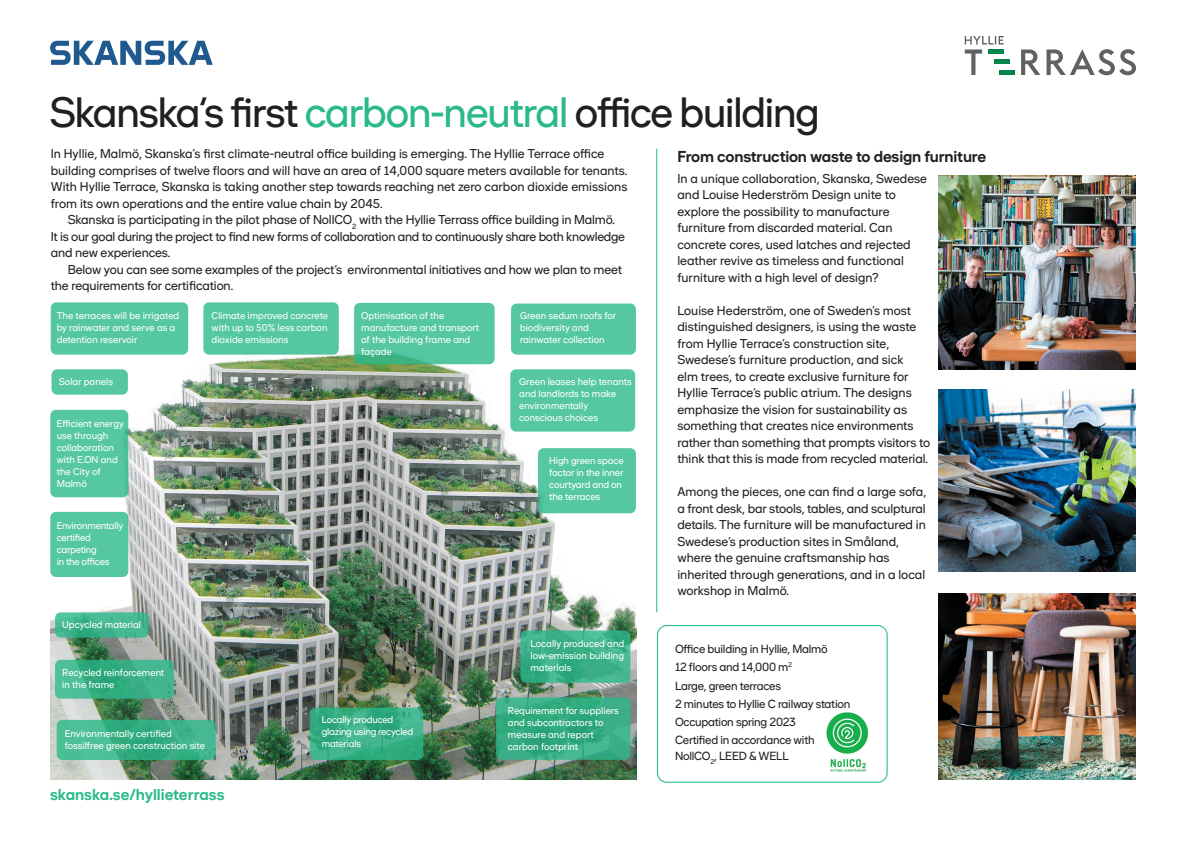
<style>
.page{position:relative;width:1191px;height:842px;background:#fff}
.page>*{position:absolute;margin:0;border:0;box-sizing:border-box;transform-origin:0 0}
.t1{font:43px "Shape Sans Display";letter-spacing:-.01em;color:#231f20}
.t2{font:700 16px "Shape Sans";letter-spacing:-.01em;color:#231f20}
.t3{font:700 16px "Shape Sans";color:#2bb98c}
.t4{font:13px/16.5px "Shape Sans";color:#231f20}
.t5{font:12px/18.2px "Shape Sans";letter-spacing:-.02em;color:#231f20}
.t6{font:10px/12px "Shape Sans";color:#fff}
.t7{font:10px/12px "Shape Sans";letter-spacing:-.02em;color:#fff}
.s1{color:#2bb98c}
</style>
<div class="page">
<img style="left:826px;top:712px;width:43px;height:60px">
<div style="left:657px;top:625px;width:230px;height:158px;border:1px solid #2bb98c;border-radius:9px"></div>
<img style="left:50px;top:308px;width:586px;height:472px">
<div style="left:510px;top:369px;width:125px;height:63px;background:#55c7a3;border-radius:6px"></div>
<svg style="left:55px;top:660px;width:119px;height:39px;background:#3cb28a"></svg>
<svg style="left:310px;top:708px;width:113px;height:52px;background:#36ae84"></svg>
<svg style="left:57px;top:720px;width:159px;height:40px;background:#3db38b"></svg>
<svg style="left:520px;top:630px;width:110px;height:53px;background:#3cb088"></svg>
<svg style="left:55px;top:612px;width:94px;height:26px;background:#45b691"></svg>
<svg style="left:496px;top:697px;width:134px;height:63px;background:#35ab82"></svg>
<div style="left:50px;top:512px;width:78px;height:65px;background:#55c7a3;border-radius:6px"></div>
<div style="left:50px;top:410px;width:78px;height:87px;background:#55c7a3;border-radius:6px"></div>
<div style="left:51px;top:302px;width:137px;height:53px;background:#55c7a3;border-radius:6px"></div>
<div style="left:203px;top:302px;width:136px;height:53px;background:#55c7a3;border-radius:6px"></div>
<svg style="left:354px;top:303px;width:140px;height:61px;background:#53c5a0"></svg>
<div style="left:511px;top:304px;width:125px;height:51px;background:#55c7a3;border-radius:6px"></div>
<div style="left:538px;top:448px;width:98px;height:65px;background:#55c7a3;border-radius:6px"></div>
<hr style="left:994px;top:60px;width:15px;height:4px;background:#05854a">
<hr style="left:999px;top:71px;width:16px;height:4px;background:#05854a">
<svg style="left:964px;top:36px;width:39px;height:39px"></svg>
<svg style="left:1021px;top:49px;width:19px;height:26px"></svg>
<svg style="left:1046px;top:49px;width:90px;height:26px"></svg>
<svg style="left:50px;top:41px;width:163px;height:24px"></svg>
<hr style="left:656px;top:149px;width:1px;height:463px;background:#2bb98c">
<img style="left:938px;top:390px;width:197px;height:182px">
<img style="left:938px;top:594px;width:197px;height:186px">
<img style="left:938px;top:176px;width:197px;height:193px">
<div style="left:51px;top:369px;width:77px;height:26px;background:#55c7a3;border-radius:6px"></div>
<h1 class="t1" style="left:50px;top:86px;width:771px">Skanska’s first <span class="s1">carbon-neutral</span> office building</h1>
<p class="t4" style="left:51px;top:145px;width:578px">In Hyllie, Malmö, Skanska’s first climate-neutral office building is emerging. The Hyllie Terrace office building comprises of twelve floors and will have an area of 14,000 square meters available for tenants.<br>With Hyllie Terrace, Skanska is taking another step towards reaching net zero carbon dioxide emissions from its own operations and the entire value chain by 2045.</p>
<p class="t4" style="left:51px;top:211px;width:576px;text-indent:17px">Skanska is participating in the pilot phase of NollCO<sub>2</sub> with the Hyllie Terrass office building in Malmö.<br>It is our goal during the project to find new forms of collaboration and to continuously share both knowledge and new experiences.</p>
<p class="t4" style="left:51px;top:261px;width:573px;text-indent:17px">Below you can see some examples of the project’s environmental initiatives and how we plan to meet the requirements for certification.</p>
<p class="t6" style="left:57px;top:309px;width:124px">The terraces will be irrigated by rainwater and serve as a detention reservoir</p>
<p class="t6" style="left:212px;top:309px;width:118px;text-align:justify">Climate improved concrete with up to 50% less carbon dioxide emissions</p>
<p class="t6" style="left:361px;top:309px;width:120px">Optimisation of the manufacture and transport of the building frame and façade</p>
<p class="t6" style="left:520px;top:309px;width:98px">Green sedum roofs for biodiversity and rainwater collection</p>
<p class="t6" style="left:59px;top:375px;width:56px">Solar panels</p>
<p class="t6" style="left:57px;top:418px;width:69px">Efficient energy use through collaboration with E.ON and the City of<br>Malmö</p>
<p class="t7" style="left:57px;top:519px;width:68px">Environmentally certified carpeting<br>in the offices</p>
<p class="t6" style="left:62px;top:618px;width:80px">Upcycled material</p>
<p class="t6" style="left:62px;top:666px;width:104px">Recycled reinforcement in the frame</p>
<p class="t6" style="left:65px;top:727px;width:142px">Environmentally certified fossilfree green construction site</p>
<p class="t3" style="left:50px;top:785px;width:176px">skanska.se/hyllieterrass</p>
<p class="t7" style="left:322px;top:713px;width:93px">Locally produced glazing using recycled materials</p>
<p class="t6" style="left:519px;top:376px;width:114px">Green leases help tenants and landlords to make environmentally conscious choices</p>
<p class="t6" style="left:549px;top:454px;width:76px">High green space factor in the inner courtyard and on the terraces</p>
<p class="t6" style="left:530px;top:637px;width:95px;text-align:justify">Locally produced and low-emission building materials</p>
<p class="t6" style="left:508px;top:704px;width:112px">Requirement for suppliers and subcontractors to measure and report carbon footprint</p>
<p class="t2" style="left:677px;top:147px;width:310px">From construction waste to design furniture</p>
<p class="t4" style="left:677px;top:170px;width:251px">In a unique collaboration, Skanska, Swedese and Louise Hederström Design unite to explore the possibility to manufacture furniture from discarded material. Can concrete cores, used latches and rejected leather revive as timeless and functional furniture with a high level of design?</p>
<p class="t4" style="left:677px;top:302px;width:254px">Louise Hederström, one of Sweden’s most distinguished designers, is using the waste from Hyllie Terrace’s construction site, Swedese’s furniture production, and sick<br>elm trees, to create exclusive furniture for Hyllie Terrace’s public atrium. The designs emphasize the vision for sustainability as something that creates nice environments rather than something that prompts visitors to think that this is made from recycled material.</p>
<p class="t4" style="left:677px;top:483px;width:250px">Among the pieces, one can find a large sofa, a front desk, bar stools, tables, and sculptural details. The furniture will be manufactured in Swedese’s production sites in Småland, where the genuine craftsmanship has inherited through generations, and in a local workshop in Malmö.</p>
<p class="t5" style="left:675px;top:639px;width:177px">Office building in Hyllie, Malmö<br>12 floors and 14,000 m<sup>2<br></sup>Large, green terraces<br>2 minutes to Hyllie C railway station<br>Occupation spring 2023<br>Certified in accordance with</p>
<p class="t5" style="left:675px;top:746px;width:115px">NollCO<sub>2</sub>, LEED &amp; WELL</p>
</div>
